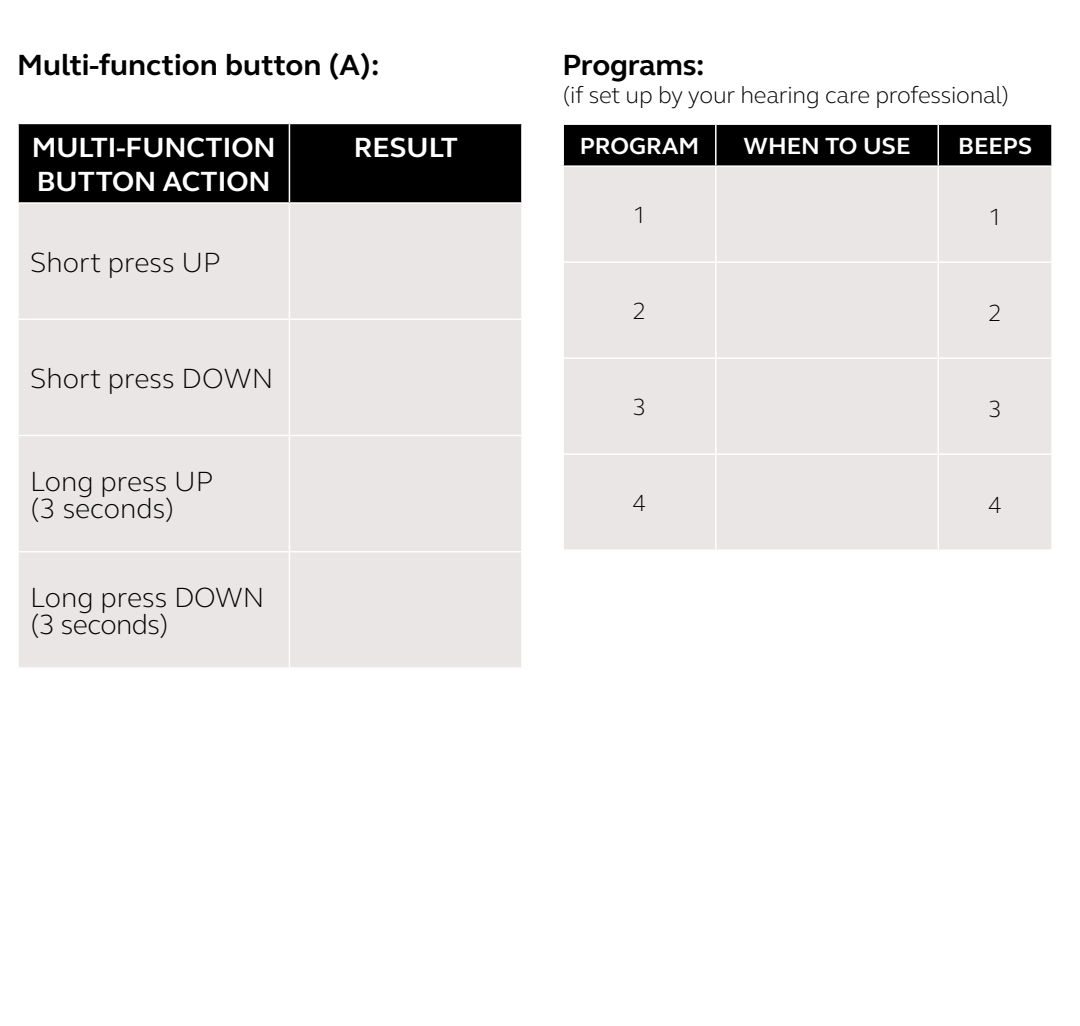
<style>
.page{position:relative;width:1080px;height:1026px;background:#fff}
.page>*{position:absolute;margin:0;border:0;box-sizing:border-box;transform-origin:0 0}
.t1{font:700 30px "GN Elliot";color:#000}
.t2{font:300 28.5px/27px "GN Elliot";color:#000}
.t3{font:700 28.5px/34.2px "GN Elliot";color:#fff}
.t4{font:300 28.5px/27px "GN Elliot";letter-spacing:-.02em;color:#000}
.t5{font:300 24px "GN Elliot";letter-spacing:-.01em;color:#000}
.t6{font:700 24px "GN Elliot";color:#fff}
</style>
<div class="page">
<div style="left:19px;top:124px;width:502px;height:78px;background:#000"></div>
<div style="left:19px;top:204px;width:502px;height:463px;background:#e9e6e5"></div>
<hr style="left:17px;top:319px;width:272px;height:1px;background:#fff">
<hr style="left:289px;top:319px;width:234px;height:1px;background:#fff">
<hr style="left:17px;top:435px;width:272px;height:1px;background:#fff">
<hr style="left:289px;top:435px;width:234px;height:1px;background:#fff">
<hr style="left:17px;top:551px;width:272px;height:2px;background:#fff">
<hr style="left:289px;top:551px;width:234px;height:2px;background:#fff">
<hr style="left:289px;top:124px;width:1px;height:78px;background:#fff">
<hr style="left:289px;top:204px;width:1px;height:115px;background:#fff">
<hr style="left:289px;top:320px;width:1px;height:115px;background:#fff">
<hr style="left:289px;top:436px;width:1px;height:115px;background:#fff">
<hr style="left:289px;top:553px;width:1px;height:114px;background:#fff">
<div style="left:564px;top:125px;width:487px;height:40px;background:#000"></div>
<div style="left:564px;top:167px;width:487px;height:382px;background:#e9e6e5"></div>
<hr style="left:562px;top:261px;width:154px;height:2px;background:#fff">
<hr style="left:562px;top:357px;width:154px;height:2px;background:#fff">
<hr style="left:562px;top:453px;width:154px;height:2px;background:#fff">
<hr style="left:715px;top:455px;width:2px;height:94px;background:#fff">
<hr style="left:715px;top:359px;width:2px;height:94px;background:#fff">
<hr style="left:716px;top:453px;width:222px;height:2px;background:#fff">
<hr style="left:715px;top:263px;width:2px;height:94px;background:#fff">
<hr style="left:716px;top:357px;width:222px;height:2px;background:#fff">
<hr style="left:715px;top:167px;width:2px;height:94px;background:#fff">
<hr style="left:716px;top:261px;width:222px;height:2px;background:#fff">
<hr style="left:715px;top:125px;width:2px;height:40px;background:#fff">
<hr style="left:938px;top:125px;width:1px;height:40px;background:#fff">
<hr style="left:938px;top:167px;width:1px;height:94px;background:#fff">
<hr style="left:938px;top:261px;width:115px;height:2px;background:#fff">
<hr style="left:938px;top:263px;width:1px;height:94px;background:#fff">
<hr style="left:938px;top:357px;width:115px;height:2px;background:#fff">
<hr style="left:938px;top:359px;width:1px;height:94px;background:#fff">
<hr style="left:938px;top:453px;width:115px;height:2px;background:#fff">
<hr style="left:938px;top:455px;width:1px;height:94px;background:#fff">
<p class="t1" style="left:17px;top:44px;width:364px">Multi-function button (A):</p>
<p class="t3" style="left:32px;top:130px;width:245px">MULTI-FUNCTION<br>BUTTON ACTION</p>
<p class="t3" style="left:354px;top:130px;width:106px">RESULT</p>
<p class="t2" style="left:30px;top:248px;width:192px">Short press UP</p>
<p class="t2" style="left:30px;top:364px;width:245px">Short press DOWN</p>
<p class="t2" style="left:30px;top:467px;width:185px">Long press UP (3 seconds)</p>
<p class="t4" style="left:30px;top:583px;width:236px">Long press DOWN (3 seconds)</p>
<p class="t1" style="left:562px;top:44px;width:144px">Programs:</p>
<p class="t5" style="left:562px;top:79px;width:449px">(if set up by your hearing care professional)</p>
<p class="t6" style="left:580px;top:130px;width:121px">PROGRAM</p>
<p class="t6" style="left:744px;top:130px;width:168px">WHEN TO USE</p>
<p class="t6" style="left:958px;top:130px;width:75px">BEEPS</p>
<p class="t5" style="left:633px;top:199px;width:15px">1</p>
<p class="t5" style="left:988px;top:201px;width:15px">1</p>
<p class="t5" style="left:633px;top:295px;width:15px">2</p>
<p class="t5" style="left:988px;top:297px;width:15px">2</p>
<p class="t5" style="left:633px;top:391px;width:15px">3</p>
<p class="t5" style="left:988px;top:393px;width:15px">3</p>
<p class="t5" style="left:633px;top:487px;width:15px">4</p>
<p class="t5" style="left:988px;top:489px;width:15px">4</p>
</div>
